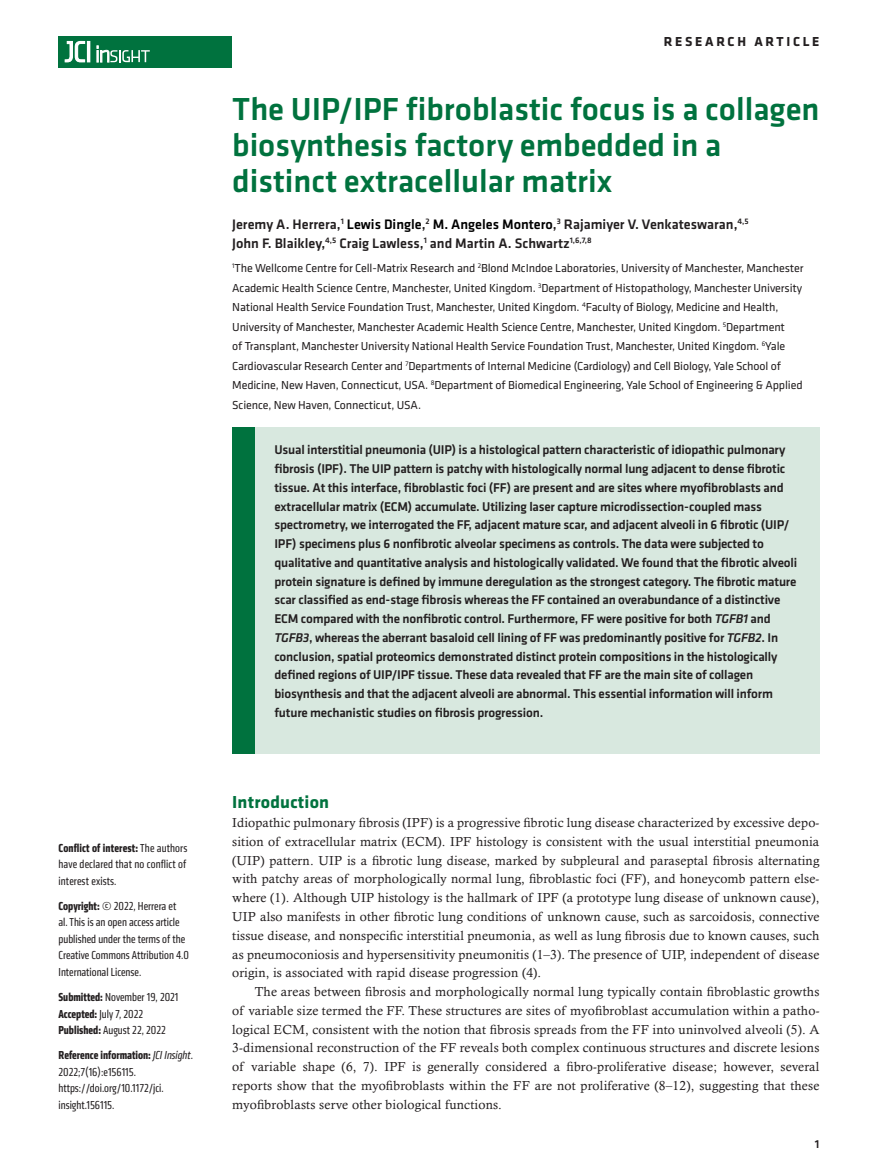
<style>
.page{position:relative;width:878px;height:1175px;background:#fff}
.page>*{position:absolute;margin:0;border:0;box-sizing:border-box;transform-origin:0 0}
.t1{font:500 33px/36px "Klavika Basic";color:#00723e}
.t2{font:700 18px "Klavika";letter-spacing:.01em;color:#00723e}
.t3{font:500 14.25px/19.5px "Klavika Basic";color:#231f20}
.t4{font:700 13.5px "Klavika Basic";letter-spacing:.2em;color:#231f20}
.t5{font:13.2px/18.8px "Calisto MT Std";letter-spacing:.01em;color:#231f20;text-align:justify}
.t6{font:500 13.2px/18.8px "Klavika Basic";letter-spacing:-.015em;color:#231f20}
.t7{font:12px/19.5px "Klavika";letter-spacing:-.01em;color:#231f20}
.t8{font:condensed 12px/16.5px "Klavika";color:#231f20}
.t9{font:500 12px "Klavika Basic";color:#231f20}
.s1{font-weight:700}
.s2{font-style:italic}
.s3{color:#000}
</style>
<div class="page">
<div style="left:59px;top:36px;width:173px;height:31px;background:#00723e"></div>
<hr style="left:87px;top:41px;width:3px;height:21px;background:#fff">
<svg style="left:64px;top:41px;width:21px;height:22px"></svg>
<svg style="left:97px;top:46px;width:53px;height:16px"></svg>
<div style="left:232px;top:427px;width:587px;height:327px;background:#d8e8df"></div>
<div style="left:232px;top:427px;width:22px;height:327px;background:#00723e"></div>
<p class="t8" style="left:59px;top:839px;width:130px;text-align:justify"><span class="s1">Conflict of interest:</span> The authors have declared that no conflict of interest exists.</p>
<p class="t8" style="left:59px;top:897px;width:132px"><span class="s1">Copyright:</span> © 2022, Herrera et<br>al. This is an open access article published under the terms of the<br>Creative Commons Attribution 4.0<br>International License.</p>
<p class="t8" style="left:59px;top:988px;width:121px"><span class="s1">Submitted:</span> November 19, 2021<br><span class="s1">Accepted:</span> July 7, 2022<br><span class="s1">Published:</span> August 22, 2022</p>
<p class="t8" style="left:59px;top:1046px;width:136px"><span class="s1">Reference information:</span> <span class="s2">JCI Insight</span>.<br>2022;7(16):e156115. https://doi.org/10.1172/jci. insight.156115.</p>
<p class="t4" style="left:663px;top:32px;width:157px">RESEARCH ARTICLE</p>
<h1 class="t1" style="left:232px;top:91px;width:589px">The UIP/IPF fibroblastic focus is a collagen biosynthesis factory embedded in a distinct extracellular matrix</h1>
<p class="t3" style="left:232px;top:214px;width:518px">Jeremy A. Herrera,<sup>1</sup> <span class="s3">Lewis Dingle</span>,<sup>2</sup> <span class="s3">M. Angeles Montero</span>,<sup>3</sup> Rajamiyer V. Venkateswaran,<sup>4,5<br></sup>John F. Blaikley,<sup>4,5</sup> Craig Lawless,<sup>1</sup> and Martin A. Schwartz<sup>1,6,7,8</sup></p>
<p class="t7" style="left:232px;top:258px;width:572px"><sup>1</sup>The Wellcome Centre for Cell-Matrix Research and <sup>2</sup>Blond McIndoe Laboratories, University of Manchester, Manchester Academic Health Science Centre, Manchester, United Kingdom. <sup>3</sup>Department of Histopathology, Manchester University National Health Service Foundation Trust, Manchester, United Kingdom. <sup>4</sup>Faculty of Biology, Medicine and Health, University of Manchester, Manchester Academic Health Science Centre, Manchester, United Kingdom. <sup>5</sup>Department<br>of Transplant, Manchester University National Health Service Foundation Trust, Manchester, United Kingdom. <sup>6</sup>Yale Cardiovascular Research Center and <sup>7</sup>Departments of Internal Medicine (Cardiology) and Cell Biology, Yale School of Medicine, New Haven, Connecticut, USA. <sup>8</sup>Department of Biomedical Engineering, Yale School of Engineering &amp; Applied Science, New Haven, Connecticut, USA.</p>
<p class="t6" style="left:274px;top:440px;width:524px">Usual interstitial pneumonia (UIP) is a histological pattern characteristic of idiopathic pulmonary fibrosis (IPF). The UIP pattern is patchy with histologically normal lung adjacent to dense fibrotic tissue. At this interface, fibroblastic foci (FF) are present and are sites where myofibroblasts and extracellular matrix (ECM) accumulate. Utilizing laser capture microdissection-coupled mass spectrometry, we interrogated the FF, adjacent mature scar, and adjacent alveoli in 6 fibrotic (UIP/ IPF) specimens plus 6 nonfibrotic alveolar specimens as controls. The data were subjected to qualitative and quantitative analysis and histologically validated. We found that the fibrotic alveoli protein signature is defined by immune deregulation as the strongest category. The fibrotic mature scar classified as end-stage fibrosis whereas the FF contained an overabundance of a distinctive ECM compared with the nonfibrotic control. Furthermore, FF were positive for both <span class="s2">TGFB1</span> and <span class="s2">TGFB3</span>, whereas the aberrant basaloid cell lining of FF was predominantly positive for <span class="s2">TGFB2</span>. In conclusion, spatial proteomics demonstrated distinct protein compositions in the histologically defined regions of UIP/IPF tissue. These data revealed that FF are the main site of collagen biosynthesis and that the adjacent alveoli are abnormal. This essential information will inform future mechanistic studies on fibrosis progression.</p>
<h2 class="t2" style="left:232px;top:789px;width:98px">Introduction</h2>
<p class="t5" style="left:232px;top:813px;width:588px">Idiopathic pulmonary fibrosis (IPF) is a progressive fibrotic lung disease characterized by excessive depo&shy;sition of extracellular matrix (ECM). IPF histology is consistent with the usual interstitial pneumonia (UIP) pattern. UIP is a fibrotic lung disease, marked by subpleural and paraseptal fibrosis alternating with patchy areas of morphologically normal lung, fibroblastic foci (FF), and honeycomb pattern else&shy;where (1). Although UIP histology is the hallmark of IPF (a prototype lung disease of unknown cause), UIP also manifests in other fibrotic lung conditions of unknown cause, such as sarcoidosis, connective tissue disease, and nonspecific interstitial pneumonia, as well as lung fibrosis due to known causes, such as pneumoconiosis and hypersensitivity pneumonitis (1–3). The presence of UIP, independent of disease origin, is associated with rapid disease progression (4).</p>
<p class="t5" style="left:232px;top:982px;width:588px;text-indent:22px">The areas between fibrosis and morphologically normal lung typically contain fibroblastic growths of variable size termed the FF. These structures are sites of myofibroblast accumulation within a patho&shy;logical ECM, consistent with the notion that fibrosis spreads from the FF into uninvolved alveoli (5). A 3-dimensional reconstruction of the FF reveals both complex continuous structures and discrete lesions of variable shape (6, 7). IPF is generally considered a fibro-proliferative disease; however, several reports show that the myofibroblasts within the FF are not proliferative (8–12), suggesting that these myofibroblasts serve other biological functions.</p>
<p class="t9" style="left:814px;top:1135px;width:6px">1</p>
</div>
